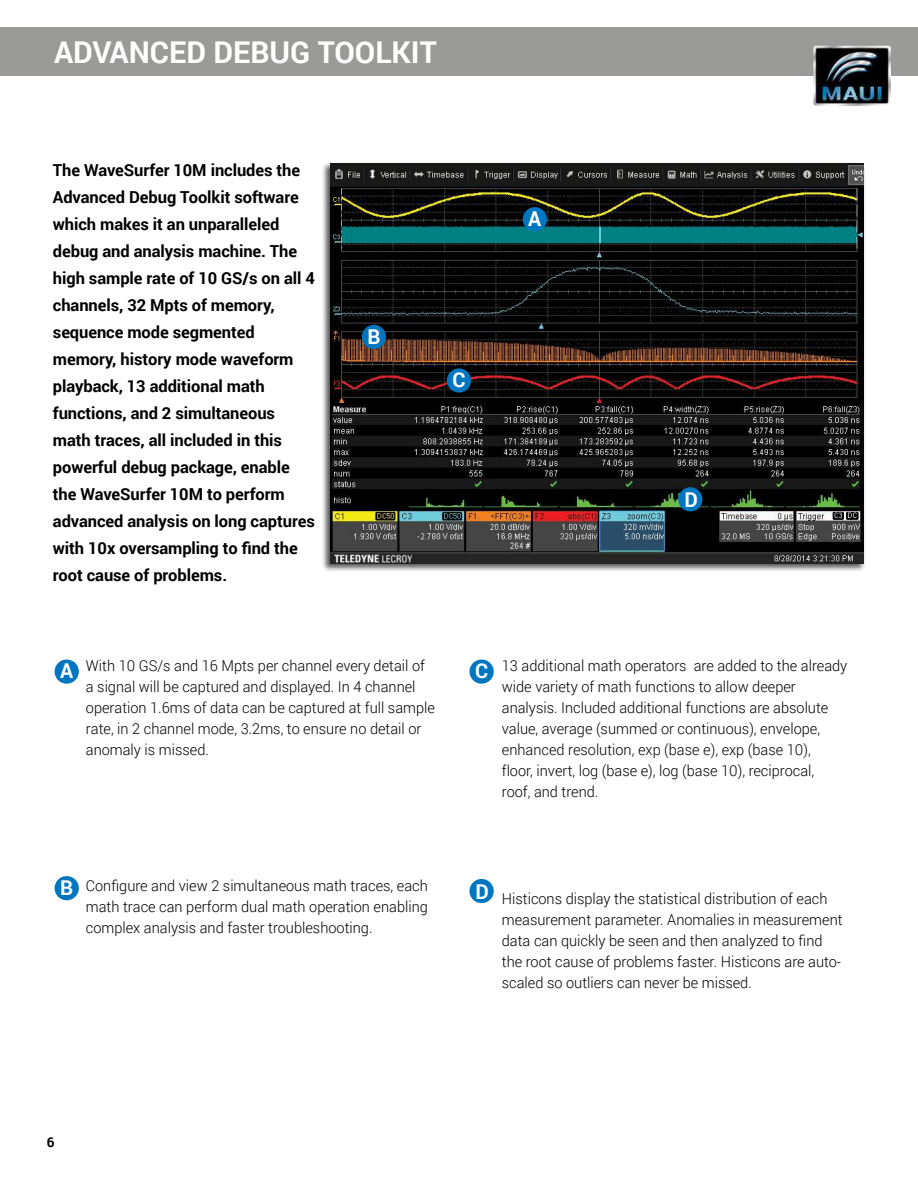
<style>
.page{position:relative;width:918px;height:1188px;background:#fff}
.page>*{position:absolute;margin:0;border:0;box-sizing:border-box;transform-origin:0 0}
.t1{font:700 30px "Roboto";color:#fff}
.t2{font:700 20.4px "Roboto";color:#fff}
.t3{font:700 16.5px/27px "Roboto";letter-spacing:-.005em;color:#000}
.t4{font:300 15px/21px "Roboto";color:#000}
.t5{font:700 13.5px "Roboto";color:#000}
</style>
<div class="page">
<div style="left:0;top:27px;width:918px;height:49px;background:#9a9a99"></div>
<img style="left:813px;top:46px;width:78px;height:60px">
<div style="left:322px;top:161px;width:544px;height:411px;background:#000;opacity:.65"></div>
<img style="left:330px;top:163px;width:534px;height:401px">
<div style="left:55px;top:660px;width:24px;height:24px;background:#0076c0;border-radius:50%"></div>
<div style="left:55px;top:876px;width:24px;height:24px;background:#0076c0;border-radius:50%"></div>
<div style="left:469px;top:660px;width:25px;height:24px;background:#0076c0;border-radius:50%"></div>
<div style="left:469px;top:879px;width:25px;height:24px;background:#0076c0;border-radius:50%"></div>
<div style="left:523px;top:207px;width:24px;height:24px;background:#0076c0;border-radius:50%"></div>
<div style="left:362px;top:325px;width:24px;height:24px;background:#0076c0;border-radius:50%"></div>
<div style="left:447px;top:368px;width:24px;height:25px;background:#0076c0;border-radius:50%"></div>
<div style="left:678px;top:487px;width:25px;height:24px;background:#0076c0;border-radius:50%"></div>
<h1 class="t1" style="left:54px;top:40px;width:384px">ADVANCED DEBUG TOOLKIT</h1>
<p class="t3" style="left:53px;top:158px;width:264px">The WaveSurfer 10M includes the<br>Advanced Debug Toolkit software which makes it an unparalleled debug and analysis machine. The high sample rate of 10 GS/s on all 4 channels, 32 Mpts of memory, sequence mode segmented memory, history mode waveform playback, 13 additional math functions, and 2 simultaneous math traces, all included in this powerful debug package, enable the WaveSurfer 10M to perform advanced analysis on long captures with 10x oversampling to find the root cause of problems.</p>
<h2 class="t2" style="left:367px;top:328px;width:15px">B</h2>
<h2 class="t2" style="left:452px;top:371px;width:15px">C</h2>
<h2 class="t2" style="left:528px;top:210px;width:15px">A</h2>
<h2 class="t2" style="left:684px;top:491px;width:15px">D</h2>
<h2 class="t2" style="left:60px;top:663px;width:15px">A</h2>
<p class="t4" style="left:86px;top:656px;width:351px">With 10 GS/s and 16 Mpts per channel every detail of a signal will be captured and displayed. In 4 channel operation 1.6ms of data can be captured at full sample rate, in 2 channel mode, 3.2ms, to ensure no detail or anomaly is missed.</p>
<p class="t4" style="left:502px;top:656px;width:347px">13 additional math operators are added to the already wide variety of math functions to allow deeper analysis. Included additional functions are absolute value, average (summed or continuous), envelope, enhanced resolution, exp (base e), exp (base 10),<br>floor, invert, log (base e), log (base 10), reciprocal,<br>roof, and trend.</p>
<h2 class="t2" style="left:475px;top:663px;width:15px">C</h2>
<h2 class="t2" style="left:60px;top:879px;width:15px">B</h2>
<p class="t4" style="left:86px;top:875px;width:344px;text-align:justify">Configure and view 2 simultaneous math traces, each math trace can perform dual math operation enabling complex analysis and faster troubleshooting.</p>
<h2 class="t2" style="left:476px;top:883px;width:15px">D</h2>
<p class="t4" style="left:502px;top:889px;width:342px">Histicons display the statistical distribution of each measurement parameter. Anomalies in measurement data can quickly be seen and then analyzed to find the root cause of problems faster. Histicons are auto&shy;scaled so outliers can never be missed.</p>
<p class="t5" style="left:47px;top:1137px;width:9px">6</p>
</div>
